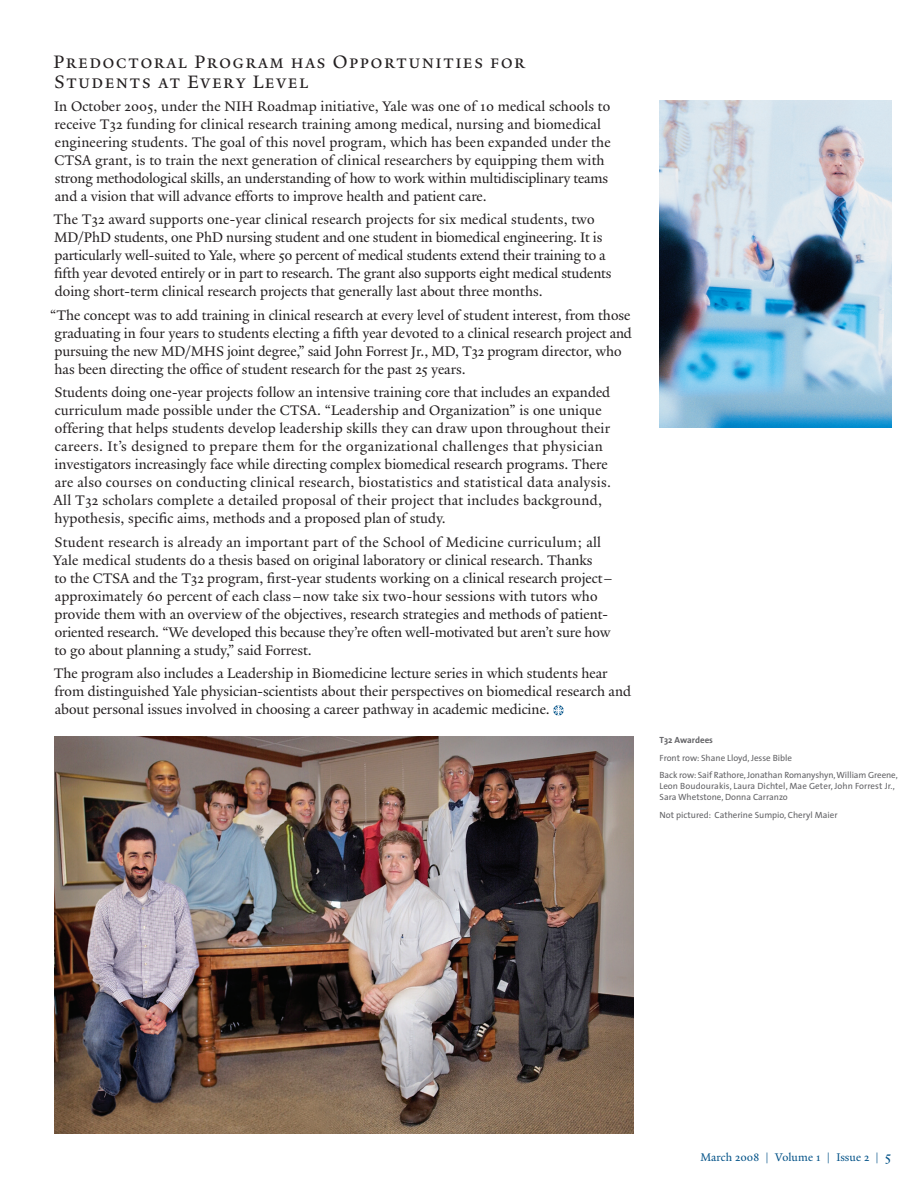
<style>
.page{position:relative;width:918px;height:1188px;background:#fff}
.page>*{position:absolute;margin:0;border:0;box-sizing:border-box;transform-origin:0 0}
.t1{font:19.5px/19.5px "Yale Small Cap";letter-spacing:.065em;color:#231f20}
.t2{font:15px/18px "Yale Design";color:#231f20}
.t3{font:12px "Yale Design";letter-spacing:.01em;color:#005187}
.t4{font:9px/17.5px "The Sans";color:#636366}
.t5{font:700 9px "The Sans";color:#636366}
.s1{font-size:15px}
</style>
<div class="page">
<svg style="left:553px;top:705px;width:11px;height:11px"></svg>
<img style="left:659px;top:100px;width:232px;height:328px">
<img style="left:54px;top:737px;width:580px;height:397px">
<h1 class="t1" style="left:54px;top:52px;width:473px">Predoctoral Program has Opportunities for<br>Students at Every Level</h1>
<p class="t2" style="left:54px;top:97px;width:558px">In October 2005, under the NIH Roadmap initiative, Yale was one of 10 medical schools to receive T32 funding for clinical research training among medical, nursing and biomedical engineering students. The goal of this novel program, which has been expanded under the CTSA grant, is to train the next generation of clinical researchers by equipping them with strong methodological skills, an understanding of how to work within multidisciplinary teams and a vision that will advance efforts to improve health and patient care.</p>
<p class="t2" style="left:54px;top:211px;width:559px">The T32 award supports one-year clinical research projects for six medical students, two MD/PhD students, one PhD nursing student and one student in biomedical engineering. It is particularly well-suited to Yale, where 50 percent of medical students extend their training to a fifth year devoted entirely or in part to research. The grant also supports eight medical students doing short-term clinical research projects that generally last about three months.</p>
<p class="t2" style="left:50px;top:306px;width:583px">“The concept was to add training in clinical research at every level of student interest, from those graduating in four years to students electing a fifth year devoted to a clinical research project and pursuing the new MD/MHS joint degree,” said John Forrest Jr., MD, T32 program director, who has been directing the office of student research for the past 25 years.</p>
<p class="t2" style="left:54px;top:383px;width:559px">Students doing one-year projects follow an intensive training core that includes an expanded curriculum made possible under the CTSA. “Leadership and Organization” is one unique offering that helps students develop leadership skills they can draw upon throughout their careers. It’s designed to prepare them for the organizational challenges that physician investigators increasingly face while directing complex biomedical research programs. There are also courses on conducting clinical research, biostatistics and statistical data analysis.<br>All T32 scholars complete a detailed proposal of their project that includes background, hypothesis, specific aims, methods and a proposed plan of study.</p>
<p class="t2" style="left:53px;top:533px;width:561px">Student research is already an important part of the School of Medicine curriculum; all Yale medical students do a thesis based on original laboratory or clinical research. Thanks<br>to the CTSA and the T32 program, first-year students working on a clinical research project– approximately 60 percent of each class–now take six two-hour sessions with tutors who provide them with an overview of the objectives, research strategies and methods of patient&shy;oriented research. “We developed this because they’re often well-motivated but aren’t sure how to go about planning a study,” said Forrest.</p>
<p class="t2" style="left:54px;top:664px;width:579px">The program also includes a Leadership in Biomedicine lecture series in which students hear from distinguished Yale physician-scientists about their perspectives on biomedical research and about personal issues involved in choosing a career pathway in academic medicine.</p>
<p class="t5" style="left:660px;top:734px;width:55px">T32 Awardees</p>
<p class="t4" style="left:660px;top:749px;width:240px">Front row: Shane Lloyd, Jesse Bible<br>Back row: Saif Rathore, Jonathan Romanyshyn, William Greene,</p>
<p class="t4" style="left:660px;top:781px;width:237px;line-height:10.8px">Leon Boudourakis, Laura Dichtel, Mae Geter, John Forrest Jr.,<br>Sara Whetstone, Donna Carranzo</p>
<p class="t4" style="left:660px;top:806px;width:179px">Not pictured: Catherine Sumpio, Cheryl Maier</p>
<p class="t3" style="left:700px;top:1150px;width:192px">March 2008 | Volume 1 | Issue 2 | <span class="s1">5</span></p>
</div>
